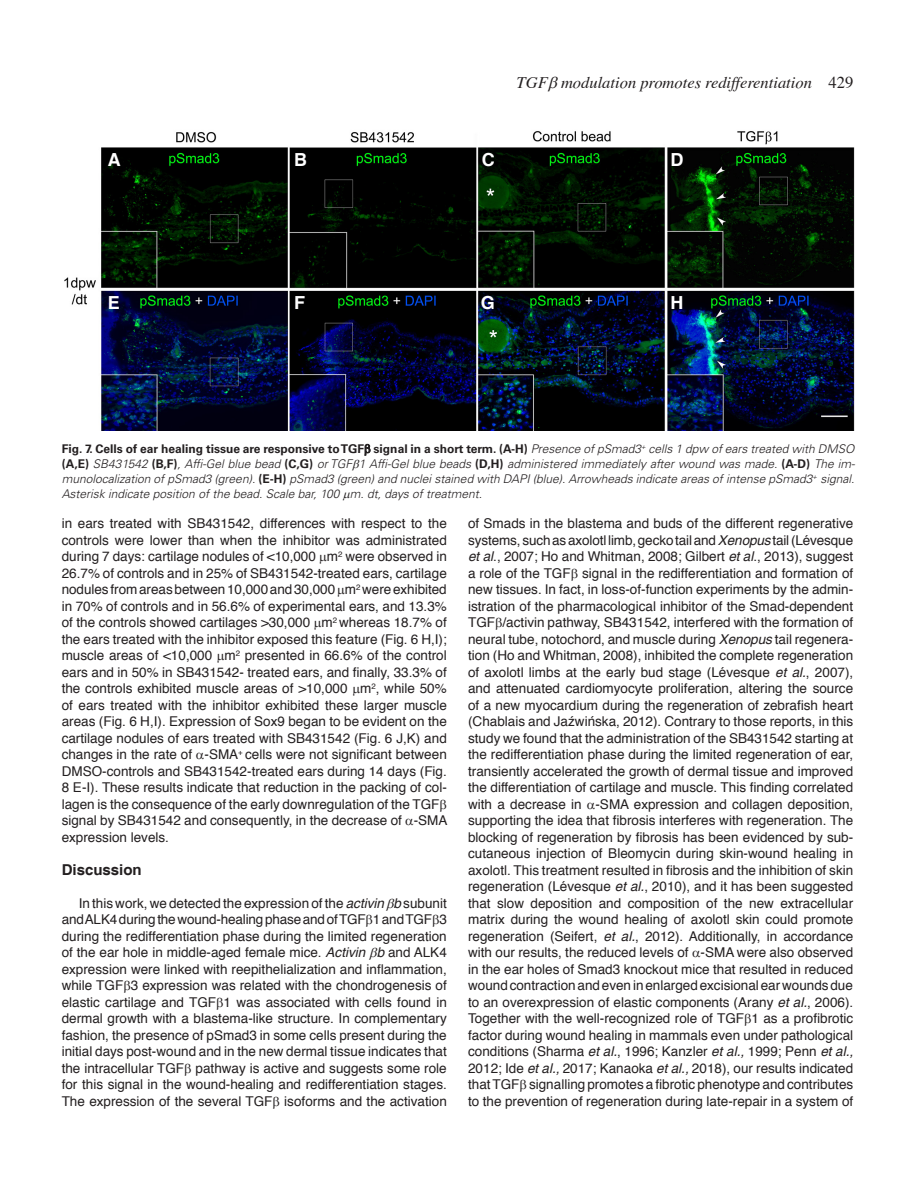
<style>
.page{position:relative;width:915px;height:1191px;background:#fff}
.page>*{position:absolute;margin:0;border:0;box-sizing:border-box;transform-origin:0 0}
._0-PictureA_B_C{font:700 18px "Helvetica";color:#fff}
.t1{font:italic 16.5px "Times";color:#231f20}
._0-TitleSmall-1{font:700 15px "Helvetica";color:#231f20}
._0-Texto{font:13.5px/16.5px "Helvetica";color:#231f20;text-align:justify}
._0-PictureLegendText{font:italic 300 12px/15px "Univers LT Std";color:#231f20;text-align:justify}
.s1{font-style:normal}
.s2{font-weight:700;font-style:normal}
.s3{font-style:italic}
</style>
<div class="page">
<img style="left:64px;top:131px;width:790px;height:299px">
<svg style="left:364px;top:444px;width:6px;height:12px"></svg>
<p class="_0-PictureA_B_C" style="left:108px;top:149px;width:14px">A</p>
<p class="t1" style="left:516px;top:74px;width:338px">TGF modulation promotes redifferentiation <span class="s1">429</span></p>
<p class="_0-PictureA_B_C" style="left:294px;top:149px;width:14px">B</p>
<p class="_0-PictureA_B_C" style="left:481px;top:149px;width:14px">C</p>
<p class="_0-PictureA_B_C" style="left:670px;top:149px;width:14px">D</p>
<p class="_0-PictureA_B_C" style="left:108px;top:292px;width:14px">E</p>
<p class="_0-PictureA_B_C" style="left:294px;top:292px;width:12px">F</p>
<p class="_0-PictureA_B_C" style="left:480px;top:292px;width:16px">G</p>
<p class="_0-PictureA_B_C" style="left:670px;top:292px;width:14px">H</p>
<p class="_0-PictureLegendText" style="left:62px;top:441px;width:794px"><span class="s2">Fig. 7. Cells of ear healing tissue are responsive to TGF signal in a short term. (A-H)</span> Presence of pSmad3<sup>+</sup> cells 1 dpw of ears treated with DMSO <span class="s2">(A,E)</span> SB431542 <span class="s2">(B,F)</span>, Affi-Gel blue bead <span class="s2">(C,G)</span> or TGF 1 Affi-Gel blue beads <span class="s2">(D,H)</span> administered immediately after wound was made. <span class="s2">(A-D)</span> The im&shy;munolocalization of pSmad3 (green). <span class="s2">(E-H)</span> pSmad3 (green) and nuclei stained with DAPI (blue). Arrowheads indicate areas of intense pSmad3<sup>+</sup> signal.<br>Asterisk indicate position of the bead. Scale bar, 100 m. dt, days of treatment.</p>
<p class="_0-Texto" style="left:62px;top:515px;width:387px;text-align:left">in ears treated with SB431542, differences with respect to the controls were lower than when the inhibitor was administrated during 7 days: cartilage nodules of &lt;10,000 m<sup>2</sup> were observed in 26.7% of controls and in 25% of SB431542-treated ears, cartilage nodules from areas between 10,000 and 30,000 m<sup>2</sup> were exhibited in 70% of controls and in 56.6% of experimental ears, and 13.3% of the controls showed cartilages &gt;30,000 m<sup>2</sup> whereas 18.7% of the ears treated with the inhibitor exposed this feature (Fig. 6 H,I); muscle areas of &lt;10,000 m<sup>2</sup> presented in 66.6% of the control ears and in 50% in SB431542- treated ears, and finally, 33.3% of the controls exhibited muscle areas of &gt;10,000 m<sup>2</sup>, while 50% of ears treated with the inhibitor exhibited these larger muscle areas (Fig. 6 H,I). Expression of Sox9 began to be evident on the cartilage nodules of ears treated with SB431542 (Fig. 6 J,K) and changes in the rate of -SMA<sup>+</sup> cells were not significant between DMSO-controls and SB431542-treated ears during 14 days (Fig.<br>8 E-I). These results indicate that reduction in the packing of col&shy;lagen is the consequence of the early downregulation of the TGF signal by SB431542 and consequently, in the decrease of -SMA expression levels.</p>
<p class="_0-TitleSmall-1" style="left:62px;top:860px;width:82px">Discussion</p>
<p class="_0-Texto" style="left:62px;top:895px;width:386px;text-indent:17px">In this work, we detected the expression of the <span class="s3">activin b</span> subunit and ALK4 during the wound-healing phase and of TGF 1 and TGF 3 during the redifferentiation phase during the limited regeneration of the ear hole in middle-aged female mice. <span class="s3">Activin b</span> and ALK4 expression were linked with reepithelialization and inflammation, while TGF 3 expression was related with the chondrogenesis of elastic cartilage and TGF 1 was associated with cells found in dermal growth with a blastema-like structure. In complementary fashion, the presence of pSmad3 in some cells present during the initial days post-wound and in the new dermal tissue indicates that the intracellular TGF pathway is active and suggests some role for this signal in the wound-healing and redifferentiation stages.<br>The expression of the several TGF isoforms and the activation</p>
<p class="_0-Texto" style="left:468px;top:515px;width:386px">of Smads in the blastema and buds of the different regenerative systems, such as axolotl limb, gecko tail and <span class="s3">Xenopus</span> tail (Lévesque <span class="s3">et al</span>., 2007; Ho and Whitman, 2008; Gilbert <span class="s3">et al</span>., 2013), suggest a role of the TGF signal in the redifferentiation and formation of new tissues. In fact, in loss-of-function experiments by the admin&shy;istration of the pharmacological inhibitor of the Smad-dependent TGF /activin pathway, SB431542, interfered with the formation of neural tube, notochord, and muscle during <span class="s3">Xenopus</span> tail regenera&shy;tion (Ho and Whitman, 2008), inhibited the complete regeneration of axolotl limbs at the early bud stage (Lévesque <span class="s3">et al.</span>, 2007), and attenuated cardiomyocyte proliferation, altering the source of a new myocardium during the regeneration of zebrafish heart (Chablais and Jaźwińska, 2012). Contrary to those reports, in this study we found that the administration of the SB431542 starting at the redifferentiation phase during the limited regeneration of ear, transiently accelerated the growth of dermal tissue and improved the differentiation of cartilage and muscle. This finding correlated with a decrease in -SMA expression and collagen deposition, supporting the idea that fibrosis interferes with regeneration. The blocking of regeneration by fibrosis has been evidenced by sub&shy;cutaneous injection of Bleomycin during skin-wound healing in axolotl. This treatment resulted in fibrosis and the inhibition of skin regeneration (Lévesque <span class="s3">et al.</span>, 2010), and it has been suggested that slow deposition and composition of the new extracellular matrix during the wound healing of axolotl skin could promote regeneration (Seifert, <span class="s3">et al.</span>, 2012). Additionally, in accordance with our results, the reduced levels of -SMA were also observed in the ear holes of Smad3 knockout mice that resulted in reduced wound contraction and even in enlarged excisional ear wounds due to an overexpression of elastic components (Arany <span class="s3">et al.</span>, 2006).<br>Together with the well-recognized role of TGF 1 as a profibrotic factor during wound healing in mammals even under pathological conditions (Sharma <span class="s3">et al.</span>, 1996; Kanzler <span class="s3">et al.,</span> 1999; Penn <span class="s3">et al., </span>2012; Ide <span class="s3">et al.,</span> 2017; Kanaoka <span class="s3">et al.,</span> 2018), our results indicated that TGF signalling promotes a fibrotic phenotype and contributes to the prevention of regeneration during late-repair in a system of</p>
</div>
